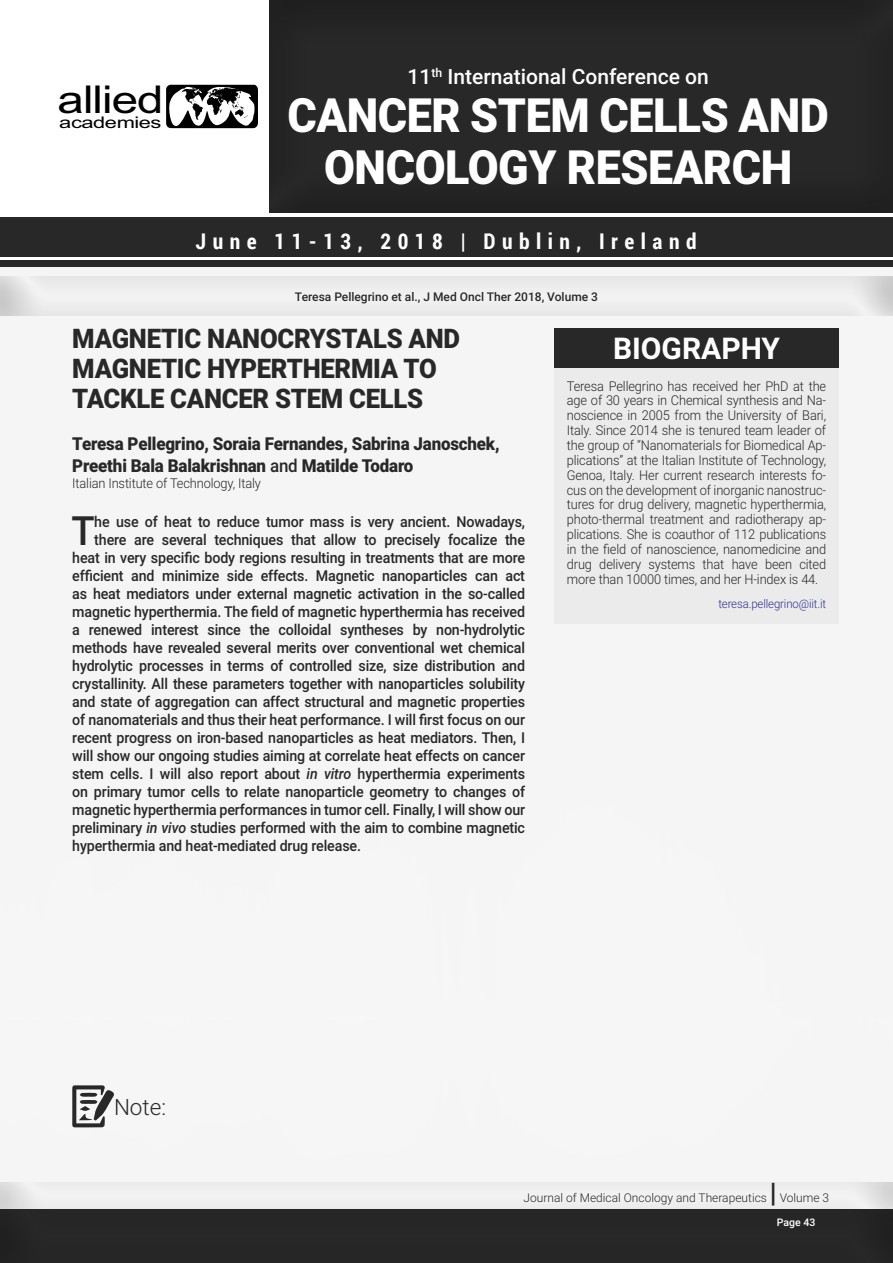
<style>
.page{position:relative;width:893px;height:1263px;background:#fff}
.page>*{position:absolute;margin:0;border:0;box-sizing:border-box;transform-origin:0 0}
.t1{font:900 47.25px/52.1px "Roboto";letter-spacing:-.01em;color:#fff;text-align:center;scale:.95 1}
.t2{font:500 40.35px "Roboto";color:#292829;scale:.95 1}
.t3{font:38.4px "Arial";letter-spacing:-.02em;color:#000;scale:1.24 1}
.t4{font:700 30px "Roboto";color:#fff}
.t5{font:900 27px/29.7px "Roboto";letter-spacing:-.01em;color:#292829;scale:.95 1}
.t6{font:900 27px "Roboto";letter-spacing:-.01em;color:#292829}
.t7{font:300 22.5px "Roboto";color:#292829}
.t8{font:700 21.6px "Roboto Condensed";letter-spacing:.3em;color:#fff}
.t9{font:500 21px "Roboto";color:#fff}
.t10{font:900 17.85px/21.5px "Roboto";letter-spacing:-.01em;color:#292829;scale:.95 1}
.t11{font:16.05px "Arial";letter-spacing:-.02em;color:#000;scale:1.36 1}
.t12{font:500 15px "Roboto";letter-spacing:-.01em;color:#292829;scale:.95 1}
.t13{font:300 13.5px/14.9px "Roboto";letter-spacing:-.01em;color:#292829;text-align:justify;scale:.95 1}
.t14{font:300 12px "Roboto";color:#292829}
.t15{font:500 12px "Roboto";color:#292829}
.t16{font:300 12px "Roboto";letter-spacing:-.01em;color:#2e3092;scale:.95 1}
.t17{font:500 10.5px "Roboto";color:#fff}
.s1{font-weight:500}
.s2{font-style:italic}
</style>
<div class="page">
<div style="left:0;top:218px;width:893px;height:39px;background:#292829"></div>
<div style="left:0;top:260px;width:893px;height:7px;background:#292829"></div>
<svg style="left:166px;top:85px;width:91px;height:43px"></svg>
<div style="left:257px;top:0;width:636px;height:215px;background:#292829"></div>
<div style="left:0;top:1198px;width:893px;height:65px;background:#272627"></div>
<div style="left:0;top:1173px;width:893px;height:38px;background:#000;opacity:.5"></div>
<svg style="left:72px;top:1085px;width:42px;height:42px"></svg>
<div style="left:554px;top:328px;width:285px;height:296px;background:#ebebeb"></div>
<div style="left:0;top:267px;width:893px;height:51px;background:#eeeeef"></div>
<div style="left:554px;top:328px;width:285px;height:40px;background:#292829"></div>
<h3 class="t3" style="left:58px;top:74px;width:87px">allied</h3>
<p class="t11" style="left:59px;top:111px;width:77px">academies</p>
<h3 class="t9" style="left:408px;top:62px;width:303px">11<sup>th</sup> International Conference on</h3>
<h1 class="t1" style="left:288px;top:88px;width:571px">CANCER STEM CELLS AND<br>ONCOLOGY RESEARCH</h1>
<h3 class="t8" style="left:196px;top:226px;width:503px">June 11-13, 2018 | Dublin, Ireland</h3>
<p class="t15" style="left:295px;top:288px;width:305px">Teresa Pellegrino et al., J Med Oncl Ther 2018, Volume 3</p>
<h3 class="t5" style="left:72px;top:323px;width:410px">MAGNETIC NANOCRYSTALS AND<br>MAGNETIC HYPERTHERMIA TO<br>TACKLE CANCER STEM CELLS</h3>
<p class="t10" style="left:72px;top:432px;width:451px">Teresa Pellegrino, Soraia Fernandes, Sabrina Janoschek,<br>Preethi Bala Balakrishnan <span class="s1">and</span> Matilde Todaro</p>
<p class="t13" style="left:72px;top:475px;width:200px">Italian Institute of Technology, Italy</p>
<h2 class="t2" style="left:71px;top:502px;width:26px">T</h2>
<p class="t12" style="left:94px;top:511px;width:455px">he use of heat to reduce tumor mass is very ancient. Nowadays,</p>
<h3 class="t4" style="left:613px;top:327px;width:169px">BIOGRAPHY</h3>
<p class="t13" style="left:567px;top:378px;width:275px">Teresa Pellegrino has received her PhD at the age of 30 years in Chemical synthesis and Na&shy;noscience in 2005 from the University of Bari, Italy. Since 2014 she is tenured team leader of the group of “Nanomaterials for Biomedical Ap&shy;plications” at the Italian Institute of Technology, Genoa, Italy. Her current research interests fo&shy;cus on the development of inorganic nanostruc&shy;tures for drug delivery, magnetic hyperthermia, photo-thermal treatment and radiotherapy ap&shy;plications. She is coauthor of 112 publications in the field of nanoscience, nanomedicine and drug delivery systems that have been cited more than 10000 times, and her H-index is 44.</p>
<p class="t16" style="left:718px;top:595px;width:115px">teresa.pellegrino@iit.it</p>
<p class="t12" style="left:94px;top:529px;width:455px">there are several techniques that allow to precisely focalize the</p>
<p class="t12" style="left:72px;top:547px;width:478px">heat in very specific body regions resulting in treatments that are more</p>
<p class="t12" style="left:72px;top:565px;width:478px">efficient and minimize side effects. Magnetic nanoparticles can act</p>
<p class="t12" style="left:72px;top:583px;width:478px">as heat mediators under external magnetic activation in the so-called</p>
<p class="t12" style="left:72px;top:601px;width:478px">magnetic hyperthermia. The field of magnetic hyperthermia has received</p>
<p class="t12" style="left:72px;top:619px;width:478px">a renewed interest since the colloidal syntheses by non-hydrolytic</p>
<p class="t12" style="left:72px;top:637px;width:478px">methods have revealed several merits over conventional wet chemical</p>
<p class="t12" style="left:72px;top:655px;width:478px">hydrolytic processes in terms of controlled size, size distribution and</p>
<p class="t12" style="left:72px;top:673px;width:478px">crystallinity. All these parameters together with nanoparticles solubility</p>
<p class="t12" style="left:72px;top:691px;width:478px">and state of aggregation can affect structural and magnetic properties</p>
<p class="t12" style="left:72px;top:709px;width:478px">of nanomaterials and thus their heat performance. I will first focus on our</p>
<p class="t12" style="left:72px;top:727px;width:478px">recent progress on iron-based nanoparticles as heat mediators. Then, I</p>
<p class="t12" style="left:72px;top:745px;width:478px">will show our ongoing studies aiming at correlate heat effects on cancer</p>
<p class="t12" style="left:72px;top:763px;width:478px">stem cells. I will also report about <span class="s2">in vitro</span> hyperthermia experiments</p>
<p class="t12" style="left:72px;top:781px;width:478px">on primary tumor cells to relate nanoparticle geometry to changes of</p>
<p class="t12" style="left:72px;top:799px;width:478px">magnetic hyperthermia performances in tumor cell. Finally, I will show our</p>
<p class="t12" style="left:72px;top:817px;width:478px">preliminary <span class="s2">in vivo</span> studies performed with the aim to combine magnetic</p>
<p class="t12" style="left:72px;top:835px;width:305px">hyperthermia and heat-mediated drug release.</p>
<h3 class="t7" style="left:114px;top:1091px;width:54px">Note:</h3>
<p class="t14" style="left:523px;top:1189px;width:245px">Journal of Medical Oncology and Therapeutics</p>
<h3 class="t6" style="left:770px;top:1174px;width:8px">|</h3>
<p class="t14" style="left:780px;top:1189px;width:51px">Volume 3</p>
<p class="t17" style="left:777px;top:1215px;width:40px">Page 43</p>
</div>
